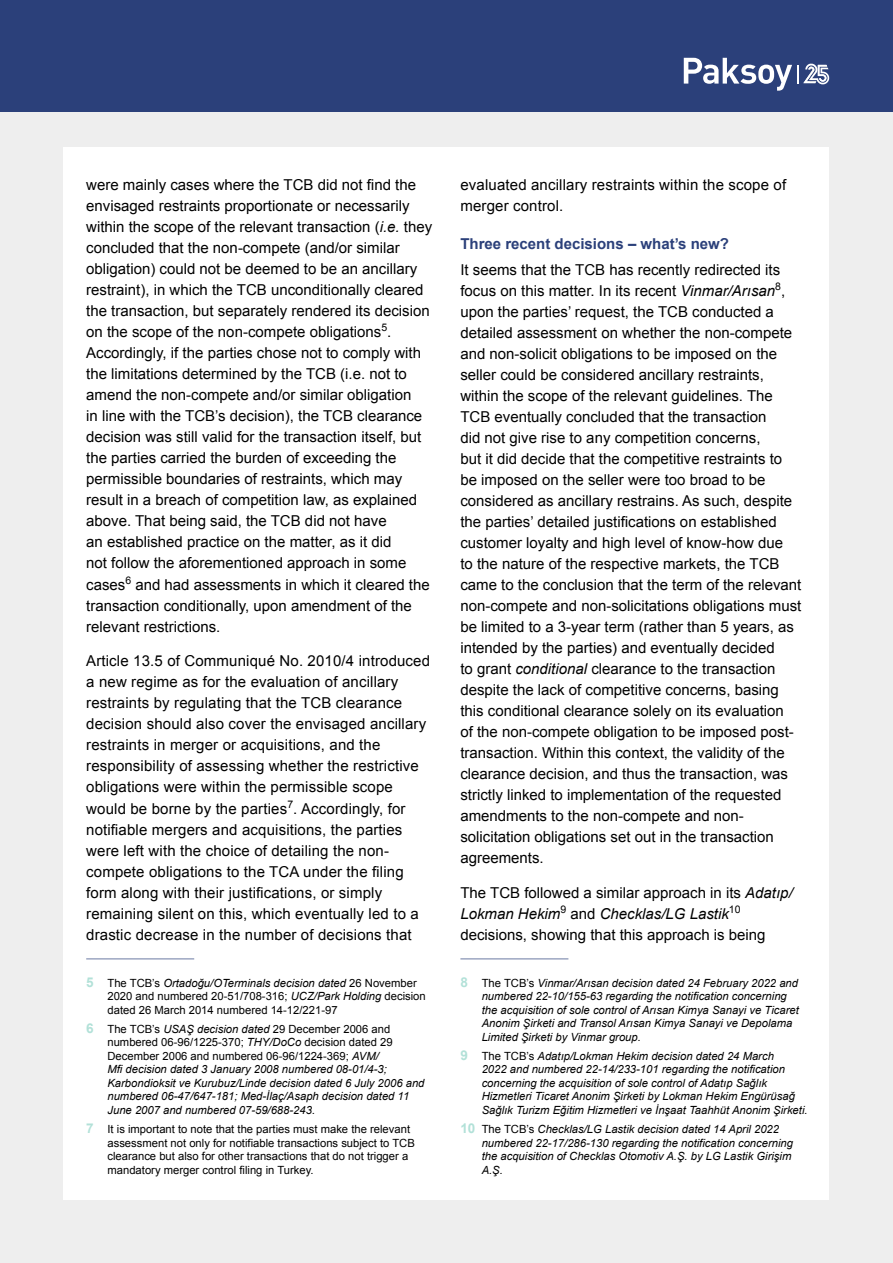
<style>
.page{position:relative;width:893px;height:1263px;background:#eee}
.page>*{position:absolute;margin:0;border:0;box-sizing:border-box;transform-origin:0 0}
.t1{font:15px/21px "Arial";color:#000}
.t2{font:700 15px "Arial";color:#2b407a}
.t3{font:italic 11.25px/13.5px "Arial";color:#000}
.t4{font:11.25px/13.5px "Arial";color:#000}
.s1{font-style:italic}
.s2{font-weight:700;font-size:13.5px;color:#b2e1d8}
.s3{font-weight:700;font-style:normal;font-size:13.5px;color:#b2e1d8}
.s4{font-style:normal}
</style>
<div class="page">
<div style="left:0;top:0;width:893px;height:112px;background:#2b407a"></div>
<div style="left:64px;top:147px;width:765px;height:1052px;background:#fff"></div>
<svg style="left:684px;top:58px;width:108px;height:33px"></svg>
<svg style="left:798px;top:63px;width:31px;height:21px"></svg>
<hr style="left:86px;top:958px;width:108px;height:1px;background:#6b79a2">
<hr style="left:460px;top:958px;width:108px;height:1px;background:#6b79a2">
<p class="t1" style="left:86px;top:174px;width:348px">were mainly cases where the TCB did not find the envisaged restraints proportionate or necessarily within the scope of the relevant transaction (<span class="s1">i.e.</span> they concluded that the non-compete (and/or similar obligation) could not be deemed to be an ancillary restraint), in which the TCB unconditionally cleared the transaction, but separately rendered its decision on the scope of the non-compete obligations<sup>5</sup>.<br>Accordingly, if the parties chose not to comply with the limitations determined by the TCB (i.e. not to amend the non-compete and/or similar obligation<br>in line with the TCB’s decision), the TCB clearance decision was still valid for the transaction itself, but the parties carried the burden of exceeding the permissible boundaries of restraints, which may result in a breach of competition law, as explained above. That being said, the TCB did not have<br>an established practice on the matter, as it did<br>not follow the aforementioned approach in some cases<sup>6</sup> and had assessments in which it cleared the transaction conditionally, upon amendment of the relevant restrictions.</p>
<p class="t1" style="left:86px;top:651px;width:345px">Article 13.5 of Communiqué No. 2010/4 introduced a new regime as for the evaluation of ancillary restraints by regulating that the TCB clearance decision should also cover the envisaged ancillary restraints in merger or acquisitions, and the responsibility of assessing whether the restrictive obligations were within the permissible scope would be borne by the parties<sup>7</sup>. Accordingly, for notifiable mergers and acquisitions, the parties were left with the choice of detailing the non&shy;compete obligations to the TCA under the filing form along with their justifications, or simply remaining silent on this, which eventually led to a drastic decrease in the number of decisions that</p>
<p class="t4" style="left:107px;top:976px;width:320px;text-indent:-21px"><span class="s2">5</span> The TCB’s <span class="s1">Ortadoğu/OTerminals decision dated</span> 26 November<br>2020 and numbered 20-51/708-316; <span class="s1">UCZ/Park Holding</span> decision dated 26 March 2014 numbered 14-12/221-97</p>
<p class="t3" style="left:107px;top:1022px;width:319px;text-indent:-21px"><span class="s3">6</span> <span class="s4">The TCB’s</span> USAŞ decision dated <span class="s4">29 December 2006 and numbered 06-96/1225-370;</span> THY/DoCo <span class="s4">decision dated 29<br>December 2006 and numbered 06-96/1224-369;</span> AVM/<br>Mfi decision dated 3 January 2008 numbered 08-01/4-3; Karbondioksit ve Kurubuz/Linde decision dated 6 July 2006 and numbered 06-47/647-181; Med-İlaç/Asaph decision dated 11<br>June 2007 and numbered 07-59/688-243.</p>
<p class="t4" style="left:107px;top:1122px;width:309px;text-indent:-21px"><span class="s2">7</span> It is important to note that the parties must make the relevant assessment not only for notifiable transactions subject to TCB clearance but also for other transactions that do not trigger a mandatory merger control filing in Turkey.</p>
<p class="t1" style="left:460px;top:174px;width:327px">evaluated ancillary restraints within the scope of merger control.</p>
<p class="t2" style="left:460px;top:234px;width:270px">Three recent decisions – what’s new?</p>
<p class="t1" style="left:460px;top:259px;width:343px">It seems that the TCB has recently redirected its focus on this matter. In its recent <span class="s1">Vinmar/Arısan</span><sup>8</sup>, upon the parties’ request, the TCB conducted a detailed assessment on whether the non-compete and non-solicit obligations to be imposed on the seller could be considered ancillary restraints, within the scope of the relevant guidelines. The TCB eventually concluded that the transaction<br>did not give rise to any competition concerns,<br>but it did decide that the competitive restraints to be imposed on the seller were too broad to be considered as ancillary restrains. As such, despite the parties’ detailed justifications on established customer loyalty and high level of know-how due<br>to the nature of the respective markets, the TCB came to the conclusion that the term of the relevant non-compete and non-solicitations obligations must be limited to a 3-year term (rather than 5 years, as intended by the parties) and eventually decided<br>to grant <span class="s1">conditional</span> clearance to the transaction despite the lack of competitive concerns, basing this conditional clearance solely on its evaluation<br>of the non-compete obligation to be imposed post&shy;transaction. Within this context, the validity of the clearance decision, and thus the transaction, was strictly linked to implementation of the requested amendments to the non-compete and non&shy;solicitation obligations set out in the transaction agreements.</p>
<p class="t1" style="left:460px;top:882px;width:334px">The TCB followed a similar approach in its <span class="s1">Adatıp/<br>Lokman Hekim</span><sup>9</sup> and <span class="s1">Checklas/LG Lastik</span><sup>10 </sup>decisions, showing that this approach is being</p>
<p class="t3" style="left:482px;top:976px;width:319px;text-indent:-21px"><span class="s3">8</span> <span class="s4">The TCB’s</span> Vinmar/Arısan decision dated 24 February 2022 and numbered 22-10/155-63 regarding the notification concerning the acquisition of sole control of Arısan Kimya Sanayi ve Ticaret Anonim Şirketi and Transol Arısan Kimya Sanayi ve Depolama Limited Şirketi by Vinmar group.</p>
<p class="t3" style="left:482px;top:1049px;width:327px;text-indent:-21px"><span class="s3">9</span> <span class="s4">The TCB’s</span> Adatıp/Lokman Hekim decision dated 24 March<br>2022 and numbered 22-14/233-101 regarding the notification concerning the acquisition of sole control of Adatıp Sağlık Hizmetleri Ticaret Anonim Şirketi by Lokman Hekim Engürüsağ Sağlık Turizm Eğitim Hizmetleri ve İnşaat Taahhüt Anonim Şirketi.</p>
<p class="t3" style="left:482px;top:1123px;width:313px;text-indent:-21px"><span class="s3">10</span> <span class="s4">The TCB’s</span> Checklas/LG Lastik decision dated 14 April 2022 numbered 22-17/286-130 regarding the notification concerning the acquisition of Checklas Otomotiv A.Ş. by LG Lastik Girişim A.Ş.</p>
</div>
